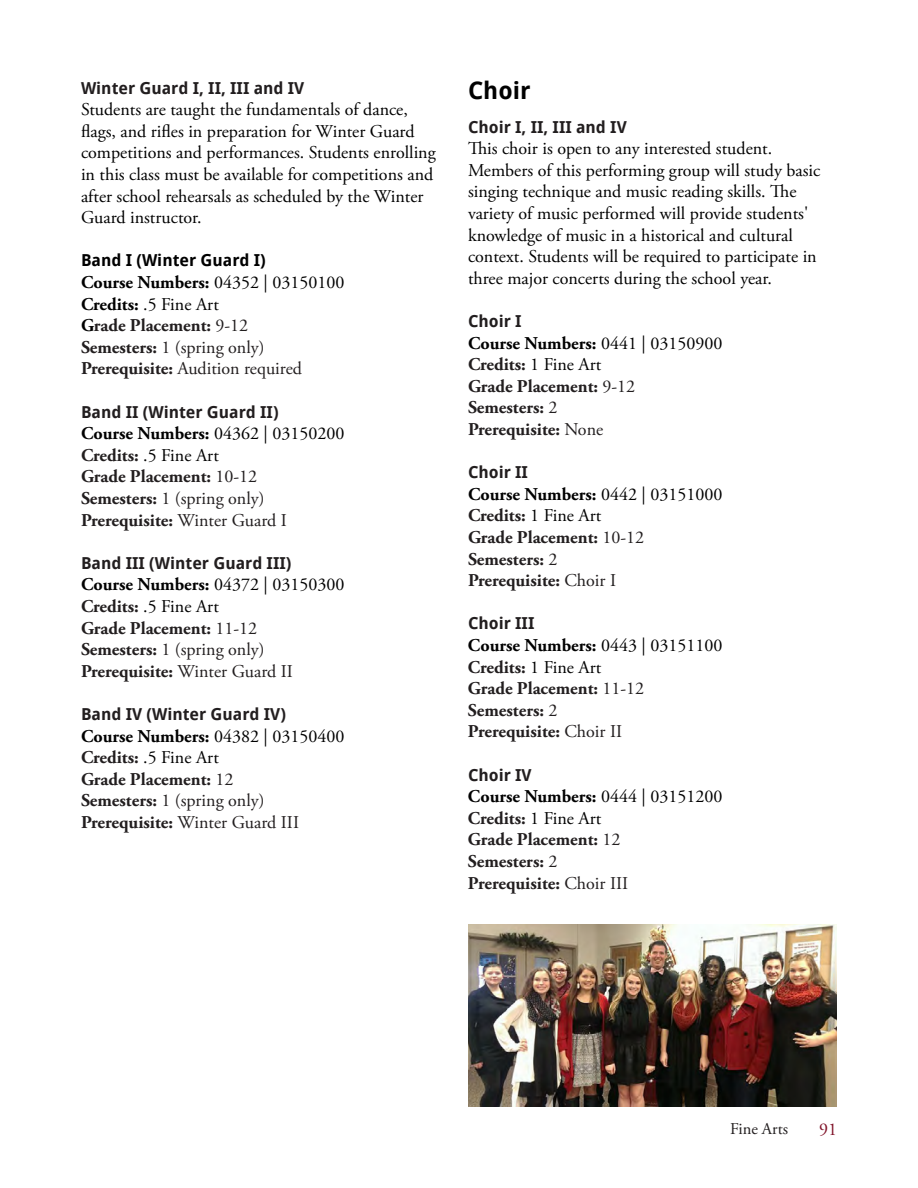
<style>
.page{position:relative;width:918px;height:1188px;background:#fff}
.page>*{position:absolute;margin:0;border:0;box-sizing:border-box;transform-origin:0 0}
.t1{font:700 24px "Droid Sans";color:#000}
.t2{font:700 18px/21.6px "Adobe Garamond Pro";color:#221e1f}
.t3{font:18px/21.6px "Adobe Garamond Pro";color:#000}
.t4{font:18px "Adobe Garamond Pro";color:#81142a}
.t5{font:700 16.5px "Droid Sans";color:#221e1f}
.t6{font:700 16.5px "Droid Sans";color:#000}
.t7{font:16.5px "Adobe Garamond Pro";color:#221e1f}
.s1{color:#000}
.s2{font-weight:400;color:#000}
.s3{font-weight:400}
</style>
<div class="page">
<img style="left:468px;top:924px;width:369px;height:183px">
<p class="t5" style="left:81px;top:76px;width:225px">Winter Guard I, II, III and IV</p>
<p class="t3" style="left:81px;top:99px;width:356px">Students are taught the fundamentals of dance, flags, and rifles in preparation for Winter Guard competitions and performances. Students enrolling in this class must be available for competitions and after school rehearsals as scheduled by the Winter Guard instructor.</p>
<p class="t6" style="left:81px;top:249px;width:186px">Band I (Winter Guard I)</p>
<p class="t2" style="left:81px;top:272px;width:265px"><span class="s1">Course Numbers:</span> <span class="s2">04352 | 03150100<br></span><span class="s1">Credits:</span> <span class="s2">.5 Fine Art<br></span><span class="s1">G</span>rade Placement: <span class="s3">9-12<br></span>Semesters: <span class="s3">1 (spring only)<br></span>Prerequisite: <span class="s3">Audition required</span></p>
<p class="t5" style="left:81px;top:400px;width:199px">Band II (Winter Guard II)</p>
<p class="t2" style="left:81px;top:423px;width:265px"><span class="s1">Course Numbers:</span> <span class="s2">04362 | 03150200<br></span>Credits: <span class="s2">.5 Fine Art<br></span>Grade Placement: <span class="s3">10-12<br></span>Semesters: <span class="s3">1 (spring only)<br></span>Prerequisite: <span class="s3">Winter Guard I</span></p>
<p class="t5" style="left:81px;top:551px;width:212px">Band III (Winter Guard III)</p>
<p class="t2" style="left:81px;top:574px;width:265px"><span class="s1">Course Numbers:</span> <span class="s2">04372 | 03150300<br></span>Credits: <span class="s2">.5 Fine Art<br></span>Grade Placement: <span class="s3">11-12<br></span>Semesters: <span class="s3">1 (spring only)<br></span>Prerequisite: <span class="s3">Winter Guard II</span></p>
<p class="t5" style="left:81px;top:702px;width:206px">Band IV (Winter Guard IV)</p>
<p class="t2" style="left:81px;top:725px;width:265px"><span class="s1">Course Numbers:</span> <span class="s2">04382 | 03150400<br></span>Credits: <span class="s2">.5 Fine Art<br></span>Grade Placement: <span class="s3">12<br></span>Semesters: <span class="s3">1 (spring only)<br></span>Prerequisite: <span class="s3">Winter Guard III</span></p>
<h1 class="t1" style="left:468px;top:74px;width:64px">Choir</h1>
<p class="t5" style="left:468px;top:115px;width:160px">Choir I, II, III and IV</p>
<p class="t3" style="left:468px;top:138px;width:354px">This choir is open to any interested student.<br>Members of this performing group will study basic singing technique and music reading skills. The variety of music performed will provide students' knowledge of music in a historical and cultural context. Students will be required to participate in three major concerts during the school year.</p>
<p class="t5" style="left:468px;top:309px;width:55px">Choir I</p>
<p class="t2" style="left:468px;top:332px;width:256px"><span class="s1">Course Numbers:</span> <span class="s2">0441 | 03150900<br></span>Credits: <span class="s2">1 Fine Art<br></span>Grade Placement: <span class="s3">9-12<br></span>Semesters: <span class="s3">2<br></span>Prerequisite: <span class="s3">None</span></p>
<p class="t5" style="left:468px;top:461px;width:62px">Choir II</p>
<p class="t2" style="left:468px;top:484px;width:256px"><span class="s1">Course Numbers:</span> <span class="s2">0442 | 03151000<br></span>Credits: <span class="s2">1 Fine Art<br></span>Grade Placement: <span class="s3">10-12<br></span>Semesters: <span class="s3">2<br></span>Prerequisite: <span class="s3">Choir I</span></p>
<p class="t5" style="left:468px;top:612px;width:68px">Choir III</p>
<p class="t2" style="left:468px;top:635px;width:256px"><span class="s1">Course Numbers:</span> <span class="s2">0443 | 03151100<br></span>Credits: <span class="s2">1 Fine Art<br></span>Grade Placement: <span class="s3">11-12<br></span>Semesters: <span class="s3">2<br></span>Prerequisite: <span class="s3">Choir II</span></p>
<p class="t5" style="left:468px;top:763px;width:65px">Choir IV</p>
<p class="t2" style="left:468px;top:786px;width:256px"><span class="s1">Course Numbers:</span> <span class="s2">0444 | 03151200<br></span>Credits: <span class="s2">1 Fine Art<br></span>Grade Placement: <span class="s3">12<br></span>Semesters: <span class="s3">2<br></span>Prerequisite: <span class="s3">Choir III</span></p>
<p class="t7" style="left:730px;top:1119px;width:60px">Fine Arts</p>
<p class="t4" style="left:819px;top:1119px;width:19px">91</p>
</div>
